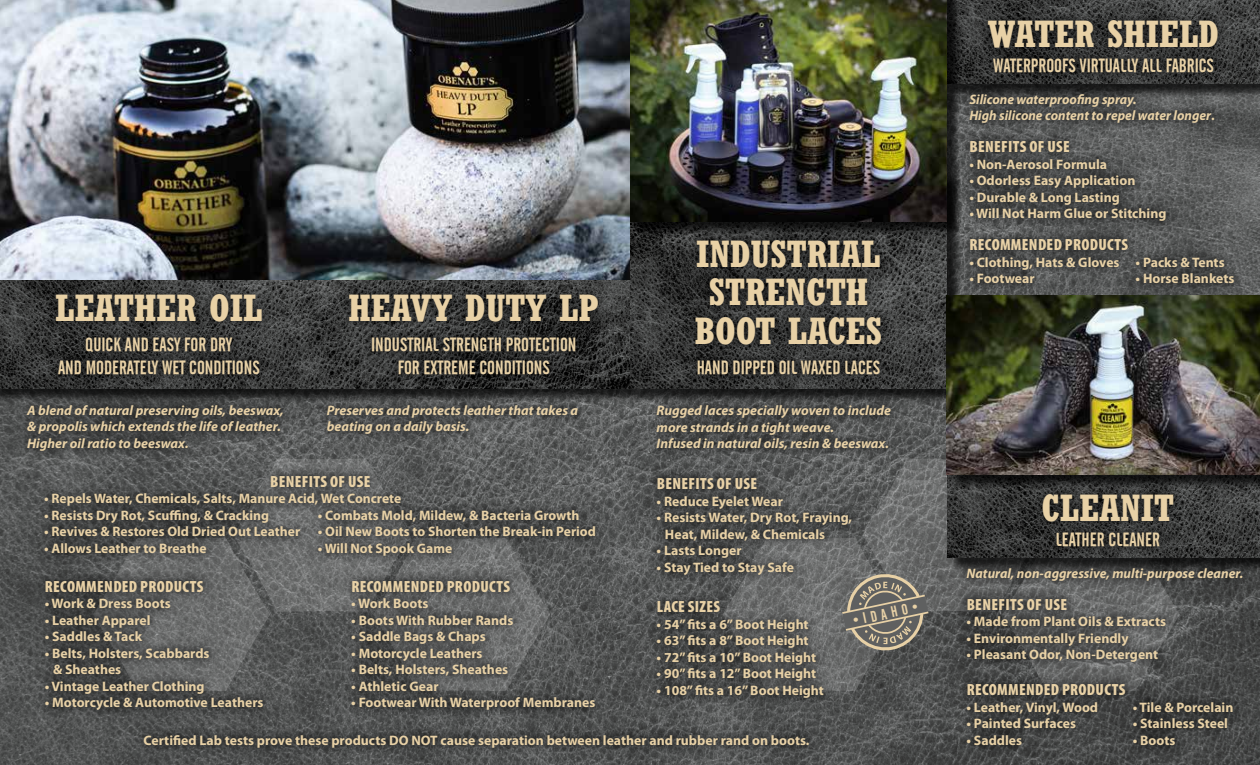
<style>
.page{position:relative;width:1260px;height:765px;background:#fff}
.page>*{position:absolute;margin:0;border:0;box-sizing:border-box;transform-origin:0 0}
.t1{font:700 condensed 37.5px/38.8px "Rockwell";color:#e8d1a6;text-align:center}
.t2{font:18.75px/22.5px "Cafeta";color:#e8d1a6;text-align:center}
.t3{font:900 condensed 16.25px "Myriad Pro";letter-spacing:.02em;color:#e8d1a6}
.t4{font:14.75px "Cafeta";color:#e8d1a6}
.t5{font:700 13.75px/16.5px "Myriad Pro";color:#e8d1a6}
.t6{font:italic 700 13.75px/16.5px "Myriad Pro";color:#e8d1a6}
.s1{font-style:normal}
</style>
<div class="page">
<img style="left:0;top:99px;width:1260px;height:666px">
<svg style="left:93px;top:459px;width:457px;height:232px;background:#606261"></svg>
<img style="left:0;top:280px;width:629px;height:108px">
<img style="left:963px;top:0;width:297px;height:84px">
<img style="left:0;top:0;width:630px;height:280px">
<div style="left:134px;top:725px;width:685px;height:33px;background:#000;opacity:.6"></div>
<div style="left:17px;top:284px;width:276px;height:177px;background:#000;opacity:.6"></div>
<div style="left:317px;top:284px;width:291px;height:160px;background:#000;opacity:.6"></div>
<div style="left:35px;top:465px;width:571px;height:100px;background:#000;opacity:.6"></div>
<div style="left:342px;top:570px;width:263px;height:150px;background:#000;opacity:.6"></div>
<div style="left:35px;top:570px;width:238px;height:150px;background:#000;opacity:.6"></div>
<div style="left:632px;top:174px;width:331px;height:230px;background:#000;opacity:.75"></div>
<img style="left:630px;top:221px;width:317px;height:167px">
<div style="left:647px;top:230px;width:254px;height:478px;background:#000;opacity:.6"></div>
<div style="left:632px;top:0;width:331px;height:237px;background:#000;opacity:.75"></div>
<img style="left:630px;top:0;width:317px;height:221px">
<div style="left:960px;top:10px;width:284px;height:283px;background:#000;opacity:.6"></div>
<div style="left:957px;top:484px;width:295px;height:271px;background:#000;opacity:.6"></div>
<div style="left:949px;top:297px;width:311px;height:193px;background:#000;opacity:.75"></div>
<img style="left:947px;top:295px;width:313px;height:179px">
<svg style="left:723px;top:459px;width:457px;height:232px;background:#515150"></svg>
<h1 class="t1" style="left:55px;top:288px;width:209px">LEATHER OIL</h1>
<h2 class="t2" style="left:58px;top:334px;width:203px">QUICK AND EASY FOR DRY<br>AND MODERATELY WET CONDITIONS</h2>
<p class="t6" style="left:27px;top:401px;width:258px">A blend of natural preserving oils, beeswax, &amp; propolis which extends the life of leather.<br>Higher oil ratio to beeswax.</p>
<h1 class="t1" style="left:349px;top:288px;width:252px">HEAVY DUTY LP</h1>
<h2 class="t2" style="left:371px;top:334px;width:207px">INDUSTRIAL STRENGTH PROTECTION<br>FOR EXTREME CONDITIONS</h2>
<p class="t6" style="left:327px;top:401px;width:253px">Preserves and protects leather that takes a beating on a daily basis.</p>
<p class="t3" style="left:270px;top:471px;width:102px">BENEFITS OF USE</p>
<p class="t5" style="left:44px;top:490px;width:359px">• Repels Water, Chemicals, Salts, Manure Acid, Wet Concrete</p>
<p class="t5" style="left:44px;top:506px;width:227px">• Resists Dry Rot, Scuffing, &amp; Cracking</p>
<p class="t5" style="left:318px;top:506px;width:263px">• Combats Mold, Mildew, &amp; Bacteria Growth</p>
<p class="t5" style="left:44px;top:523px;width:257px">• Revives &amp; Restores Old Dried Out Leather</p>
<p class="t5" style="left:318px;top:523px;width:279px">• Oil New Boots to Shorten the Break-in Period</p>
<p class="t5" style="left:44px;top:539px;width:164px">• Allows Leather to Breathe</p>
<p class="t5" style="left:318px;top:539px;width:136px">• Will Not Spook Game</p>
<p class="t3" style="left:351px;top:576px;width:160px">RECOMMENDED PRODUCTS</p>
<p class="t5" style="left:351px;top:595px;width:79px">• Work Boots</p>
<p class="t5" style="left:351px;top:611px;width:164px">• Boots With Rubber Rands</p>
<p class="t5" style="left:351px;top:628px;width:136px">• Saddle Bags &amp; Chaps</p>
<p class="t5" style="left:351px;top:644px;width:133px">• Motorcycle Leathers</p>
<p class="t5" style="left:351px;top:661px;width:159px">• Belts, Holsters, Sheathes</p>
<p class="t5" style="left:351px;top:677px;width:89px">• Athletic Gear</p>
<p class="t5" style="left:351px;top:694px;width:246px">• Footwear With Waterproof Membranes</p>
<p class="t3" style="left:45px;top:576px;width:160px">RECOMMENDED PRODUCTS</p>
<p class="t5" style="left:45px;top:595px;width:128px">• Work &amp; Dress Boots</p>
<p class="t5" style="left:45px;top:611px;width:107px">• Leather Apparel</p>
<p class="t5" style="left:45px;top:628px;width:99px">• Saddles &amp; Tack</p>
<p class="t5" style="left:53px;top:644px;width:158px;text-indent:-8px">• Belts, Holsters, Scabbards &amp; Sheathes</p>
<p class="t5" style="left:45px;top:677px;width:161px">• Vintage Leather Clothing</p>
<p class="t5" style="left:45px;top:694px;width:220px">• Motorcycle &amp; Automotive Leathers</p>
<h1 class="t1" style="left:695px;top:234px;width:189px">INDUSTRIAL<br>STRENGTH<br>BOOT LACES</h1>
<h2 class="t2" style="left:697px;top:357px;width:185px">HAND DIPPED OIL WAXED LACES</h2>
<p class="t6" style="left:657px;top:402px;width:236px">Rugged laces specially woven to include more strands in a tight weave.<br>Infused in natural oils, resin &amp; beeswax.</p>
<p class="t3" style="left:657px;top:473px;width:102px">BENEFITS OF USE</p>
<p class="t5" style="left:657px;top:492px;width:128px">• Reduce Eyelet Wear</p>
<p class="t5" style="left:665px;top:509px;width:189px;text-indent:-8px">• Resists Water, Dry Rot, Fraying,<br>Heat, Mildew, &amp; Chemicals</p>
<p class="t5" style="left:657px;top:542px;width:86px">• Lasts Longer</p>
<p class="t5" style="left:657px;top:558px;width:139px">• Stay Tied to Stay Safe</p>
<p class="t3" style="left:657px;top:596px;width:65px">LACE SIZES</p>
<p class="t5" style="left:657px;top:615px;width:154px">• 54” fits a 6” Boot Height</p>
<p class="t5" style="left:657px;top:632px;width:154px">• 63” fits a 8” Boot Height</p>
<p class="t5" style="left:657px;top:648px;width:161px">• 72” fits a 10” Boot Height</p>
<p class="t5" style="left:657px;top:665px;width:161px">• 90” fits a 12” Boot Height</p>
<p class="t5" style="left:657px;top:681px;width:169px">• 108” fits a 16” Boot Height</p>
<p class="t4" style="left:850px;top:613px;width:71px;rotate:-12deg">• IDAHO •</p>
<p class="t5" style="left:144px;top:732px;width:667px">Certified Lab tests prove these products DO NOT cause separation between leather and rubber rand on boots.</p>
<h1 class="t1" style="left:988px;top:14px;width:233px">WATER SHIELD</h1>
<h2 class="t2" style="left:993px;top:55px;width:222px">WATERPROOFS VIRTUALLY ALL FABRICS</h2>
<p class="t6" style="left:969px;top:90px;width:247px">Silicone waterproofing spray.<br>High silicone content to repel water longer<span class="s1">.</span></p>
<p class="t3" style="left:970px;top:136px;width:102px">BENEFITS OF USE</p>
<p class="t5" style="left:969px;top:155px;width:139px">• Non-Aerosol Formula</p>
<p class="t5" style="left:969px;top:172px;width:168px">• Odorless Easy Application</p>
<p class="t5" style="left:969px;top:188px;width:152px">• Durable &amp; Long Lasting</p>
<p class="t5" style="left:969px;top:205px;width:199px">• Will Not Harm Glue or Stitching</p>
<p class="t3" style="left:970px;top:234px;width:160px">RECOMMENDED PRODUCTS</p>
<p class="t5" style="left:969px;top:253px;width:257px">• Clothing, Hats &amp; Gloves • Packs &amp; Tents</p>
<p class="t5" style="left:969px;top:270px;width:67px">• Footwear</p>
<p class="t5" style="left:1136px;top:270px;width:100px">• Horse Blankets</p>
<h1 class="t1" style="left:1042px;top:489px;width:134px">CLEANIT</h1>
<h2 class="t2" style="left:1056px;top:529px;width:106px">LEATHER CLEANER</h2>
<p class="t6" style="left:967px;top:564px;width:278px">Natural, non-aggressive, multi-purpose cleaner.</p>
<p class="t3" style="left:967px;top:594px;width:102px">BENEFITS OF USE</p>
<p class="t5" style="left:967px;top:613px;width:201px">• Made from Plant Oils &amp; Extracts</p>
<p class="t5" style="left:967px;top:629px;width:164px">• Environmentally Friendly</p>
<p class="t5" style="left:967px;top:646px;width:193px">• Pleasant Odor, Non-Detergent</p>
<p class="t3" style="left:967px;top:679px;width:160px">RECOMMENDED PRODUCTS</p>
<p class="t5" style="left:967px;top:698px;width:133px">• Leather, Vinyl, Wood</p>
<p class="t5" style="left:1133px;top:698px;width:102px">• Tile &amp; Porcelain</p>
<p class="t5" style="left:967px;top:715px;width:111px">• Painted Surfaces</p>
<p class="t5" style="left:1133px;top:715px;width:97px">• Stainless Steel</p>
<p class="t5" style="left:967px;top:731px;width:57px">• Saddles</p>
<p class="t5" style="left:1133px;top:731px;width:44px">• Boots</p>
</div>
